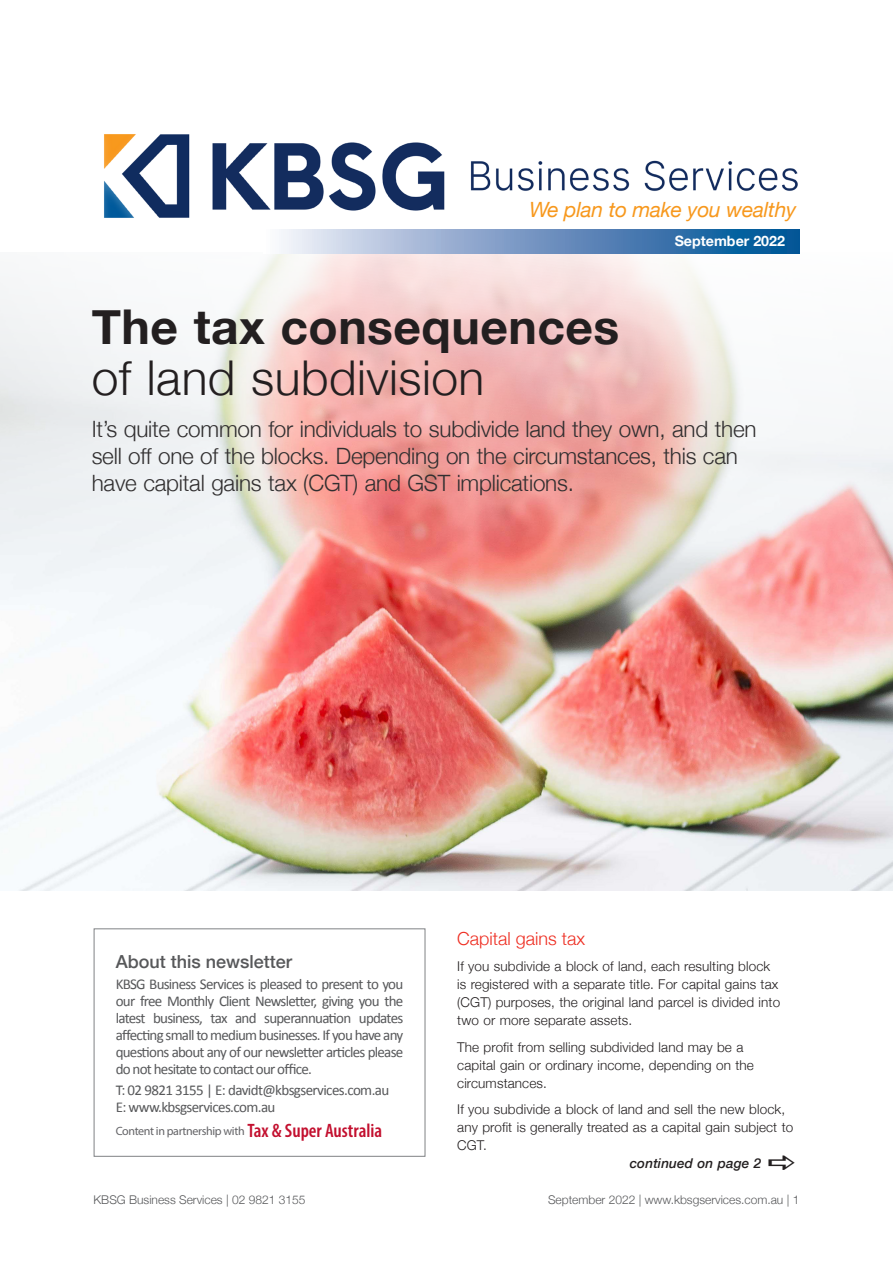
<style>
.page{position:relative;width:893px;height:1263px;background:#fff}
.page>*{position:absolute;margin:0;border:0;box-sizing:border-box;transform-origin:0 0}
._15_Article_head_1{font:700 48px/51px "Helvetica Neue";letter-spacing:.01em;color:#231f20}
._15_Blurb_text{font:300 22.5px/27px "Helvetica Neue";letter-spacing:-.01em;color:#312f30}
.t1{font:italic 21px "Helvetica Neue";letter-spacing:-.01em;color:#f7981d}
.t2{font:600 condensed 19.5px "Myriad Pro";color:#c3102f}
.About_this_newslette{font:500 18px "Helvetica Neue";color:#57585a}
.subhead_orange{font:300 18px "Helvetica Neue";color:#ee2e22}
.t3{font:15px/17px "Calibri";letter-spacing:-.05em;color:#57585a;text-align:justify}
.t4{font:700 14.25px "Helvetica Neue";color:#fff}
._15_Body_text{font:300 13.5px/18px "Helvetica Neue";letter-spacing:.01em;color:#231f20}
._15_Body_text-2{font:italic 500 13.5px "Helvetica Neue";letter-spacing:.01em;color:#231f20}
.t5{font:300 12px "Helvetica Neue";color:#57585a}
.t6{font:12px "Myriad Pro";letter-spacing:-.03em;color:#636366}
.s1{font-weight:300}
</style>
<div class="page">
<img style="left:0;top:252px;width:893px;height:639px">
<img style="left:104px;top:134px;width:694px;height:84px">
<div style="left:94px;top:928px;width:331px;height:229px;border:1px solid #808285"></div>
<svg style="left:264px;top:230px;width:535px;height:23px"></svg>
<p class="t1" style="left:529px;top:195px;width:268px">We plan to make you wealthy</p>
<p class="t4" style="left:675px;top:229px;width:112px">September 2022</p>
<p class="_15_Article_head_1" style="left:92px;top:302px;width:529px">The tax consequences <span class="s1">of land subdivision</span></p>
<p class="_15_Blurb_text" style="left:92px;top:414px;width:666px">It’s quite common for individuals to subdivide land they own, and then sell off one of the blocks. Depending on the circumstances, this can have capital gains tax (CGT) and GST implications.</p>
<p class="About_this_newslette" style="left:116px;top:947px;width:178px">About this newsletter</p>
<p class="t3" style="left:116px;top:975px;width:289px">KBSG Business Services is pleased to present to you our free Monthly Client Newsletter, giving you the latest business, tax and superannuation updates affecting small to medium businesses. If you have any questions about any of our newsletter articles please do not hesitate to contact our office.</p>
<p class="t3" style="left:116px;top:1081px;width:275px">T: 02 9821 3155 | E: davidt@kbsgservices.com.au</p>
<p class="t3" style="left:116px;top:1098px;width:161px">E: www.kbsgservices.com.au</p>
<p class="t6" style="left:116px;top:1124px;width:130px">Content in partnership with</p>
<p class="t2" style="left:247px;top:1118px;width:136px">Tax &amp; Super Australia</p>
<p class="subhead_orange" style="left:457px;top:923px;width:130px">Capital gains tax</p>
<p class="_15_Body_text" style="left:457px;top:956px;width:325px">If you subdivide a block of land, each resulting block is registered with a separate title. For capital gains tax (CGT) purposes, the original land parcel is divided into two or more separate assets.</p>
<p class="_15_Body_text" style="left:457px;top:1037px;width:298px">The profit from selling subdivided land may be a capital gain or ordinary income, depending on the circumstances.</p>
<p class="_15_Body_text" style="left:457px;top:1099px;width:338px">If you subdivide a block of land and sell the new block, any profit is generally treated as a capital gain subject to<br>CGT.</p>
<p class="_15_Body_text-2" style="left:630px;top:1151px;width:133px">continued on page 2</p>
<p class="t5" style="left:94px;top:1190px;width:213px">KBSG Business Services | 02 9821 3155</p>
<p class="t5" style="left:548px;top:1190px;width:253px">September 2022 | www.kbsgservices.com.au | 1</p>
</div>
